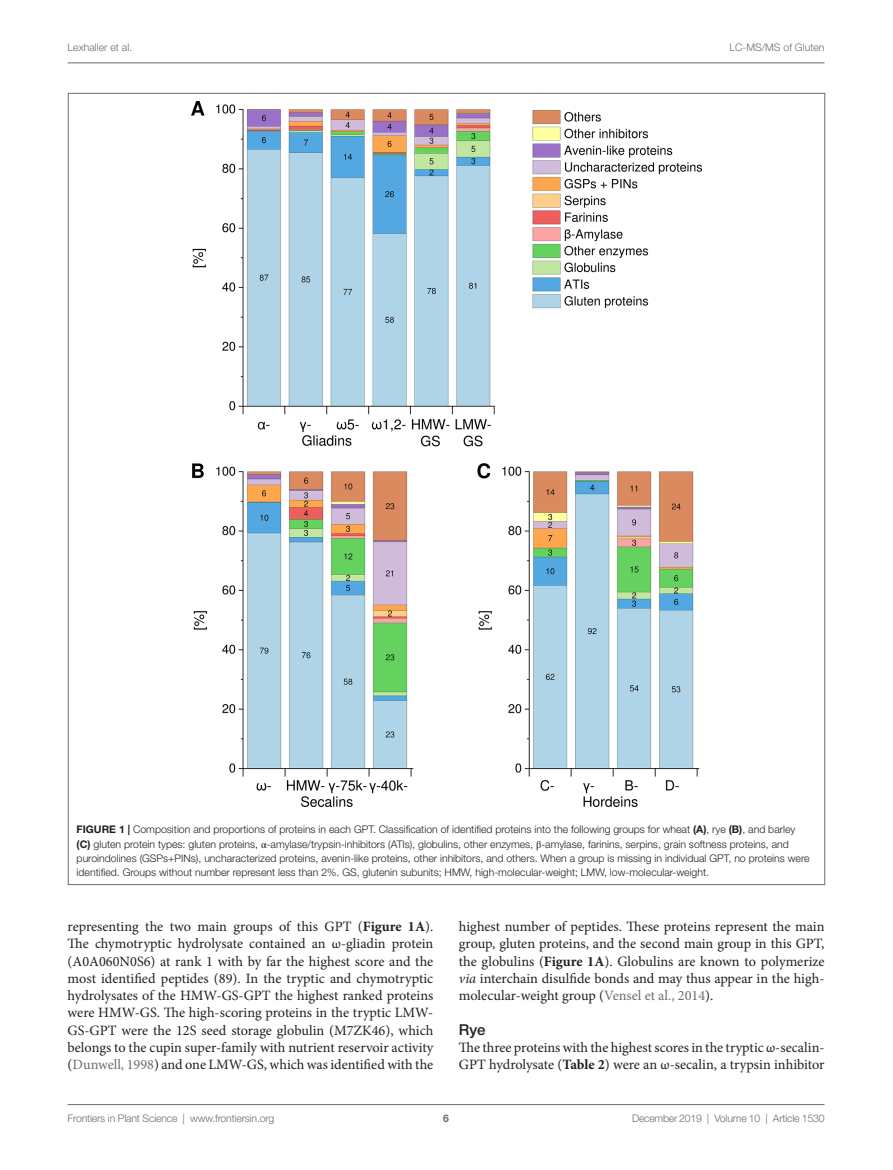
<style>
.page{position:relative;width:893px;height:1170px;background:#fff}
.page>*{position:absolute;margin:0;border:0;box-sizing:border-box;transform-origin:0 0}
._3{font:500 15px "Helvetica Neue LT Std";color:#231f20}
.T1{font:14.25px/17.2px "Minion Pro MTC";color:#231f20;text-align:justify}
.FC{font:300 10.5px/14.2px "Helvetica Neue LT Std";color:#231f20}
.t1{font:300 10.5px "Helvetica Neue LT Std";letter-spacing:-.015em;color:#6c6d70}
.t2{font:700 10.5px "Helvetica Neue LT Std";color:#6c6d70}
.s1{font-weight:700}
.s2{font-family:"Minion Pro";font-weight:700}
.s3{color:#6c6d70}
.s4{font-style:italic}
</style>
<div class="page">
<hr style="left:68px;top:63px;width:756px;height:1px;background:#6c6d70">
<hr style="left:68px;top:1104px;width:756px;height:1px;background:#6c6d70">
<img style="left:191px;top:102px;width:511px;height:704px">
<p class="t1" style="left:68px;top:41px;width:66px">Lexhaller et al.</p>
<p class="t1" style="left:729px;top:41px;width:97px">LC-MS/MS of Gluten</p>
<p class="FC" style="left:77px;top:822px;width:734px"><span class="s1">FIGURE 1 |</span> Composition and proportions of proteins in each GPT. Classification of identified proteins into the following groups for wheat <span class="s1">(A)</span>, rye <span class="s1">(B)</span>, and barley <span class="s1">(C)</span> gluten protein types: gluten proteins, α-amylase/trypsin-inhibitors (ATIs), globulins, other enzymes, β-amylase, farinins, serpins, grain softness proteins, and puroindolines (GSPs+PINs), uncharacterized proteins, avenin-like proteins, other inhibitors, and others. When a group is missing in individual GPT, no proteins were identified. Groups without number represent less than 2%. GS, glutenin subunits; HMW, high-molecular-weight; LMW, low-molecular-weight.</p>
<p class="T1" style="left:68px;top:918px;width:367px">representing the two main groups of this GPT (<span class="s2">Figure 1A</span>).<br>The chymotryptic hydrolysate contained an ω-gliadin protein (A0A060N0S6) at rank 1 with by far the highest score and the most identified peptides (89). In the tryptic and chymotryptic hydrolysates of the HMW-GS-GPT the highest ranked proteins were HMW-GS. The high-scoring proteins in the tryptic LMW-GS-GPT were the 12S seed storage globulin (M7ZK46), which belongs to the cupin super-family with nutrient reservoir activity (<span class="s3">Dunwell, 1998</span>) and one LMW-GS, which was identified with the</p>
<p class="T1" style="left:459px;top:918px;width:367px">highest number of peptides. These proteins represent the main group, gluten proteins, and the second main group in this GPT, the globulins (<span class="s2">Figure 1A</span>). Globulins are known to polymerize <span class="s4">via</span> interchain disulfide bonds and may thus appear in the high&shy;molecular-weight group (<span class="s3">Vensel et al., 2014</span>).</p>
<p class="_3" style="left:459px;top:1020px;width:28px">Rye</p>
<p class="T1" style="left:459px;top:1038px;width:367px">The three proteins with the highest scores in the tryptic ω-secalin-<br>GPT hydrolysate (<span class="s2">Table 2</span>) were an ω-secalin, a trypsin inhibitor</p>
<p class="t1" style="left:68px;top:1111px;width:208px">Frontiers in Plant Science | www.frontiersin.org</p>
<p class="t1" style="left:632px;top:1111px;width:194px">December 2019 | Volume 10 | Article 1530</p>
<p class="t2" style="left:443px;top:1111px;width:7px">6</p>
</div>
